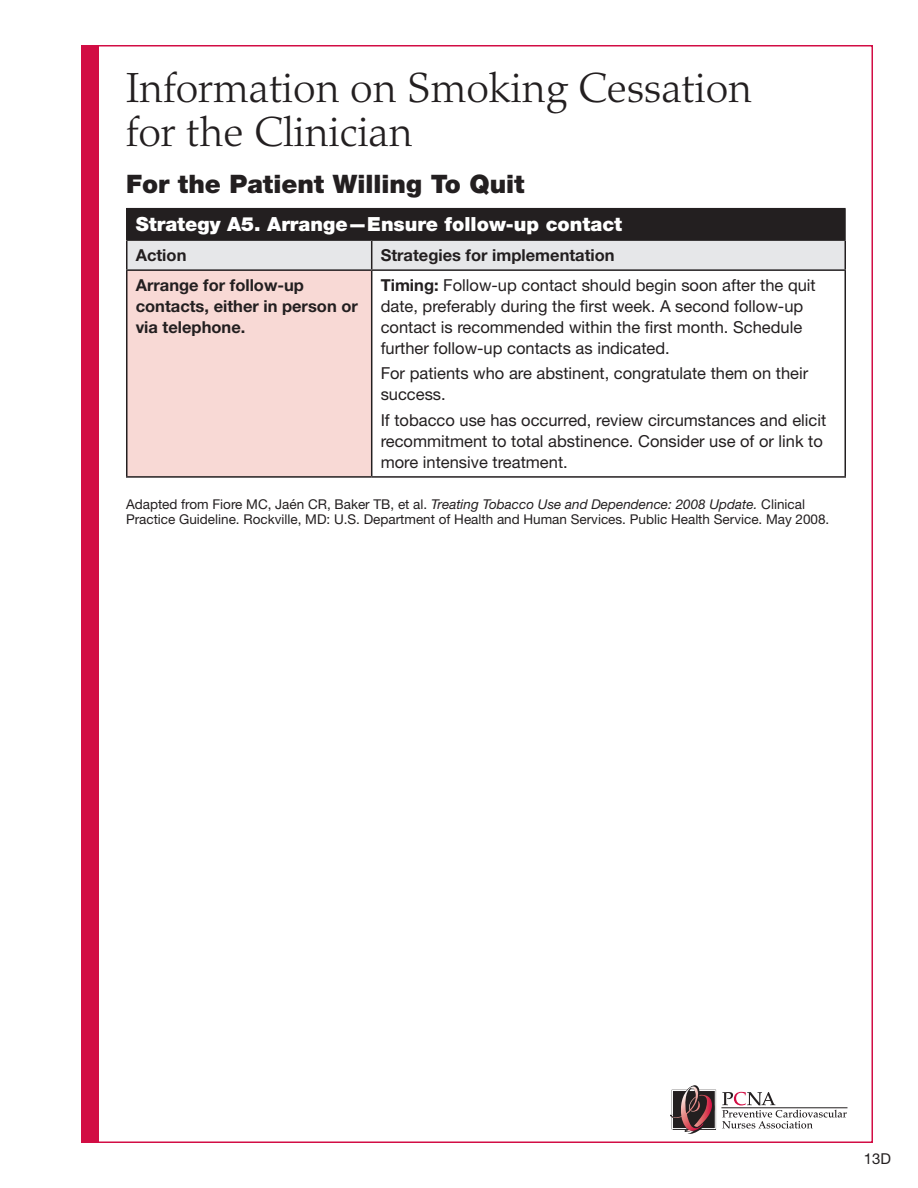
<style>
.page{position:relative;width:918px;height:1188px;background:#fff}
.page>*{position:absolute;margin:0;border:0;box-sizing:border-box;transform-origin:0 0}
.t1{font:300 42px/43.5px "Palatino LT Std";color:#231f20}
.t2{font:900 25.5px "Helvetica Neue LT Std";color:#231f20}
.t3{font:900 19.5px "Helvetica Neue LT Std";color:#fff}
.t4{font:16.5px/21px "Helvetica Neue LT Std";color:#231f20}
.t5{font:700 16.5px/21px "Helvetica Neue LT Std";color:#231f20}
.t6{font:15px "Helvetica Neue LT Std";color:#231f20}
.t7{font:13.5px/15px "Helvetica Neue LT Std";color:#231f20}
.s1{font-weight:700}
.s2{font-style:italic}
</style>
<div class="page">
<div style="left:81px;top:45px;width:18px;height:1098px;background:#d20d44"></div>
<div style="left:674px;top:1092px;width:42px;height:38px;background:#332f30"></div>
<svg style="left:714px;top:1090px;width:2px;height:39px"></svg>
<svg style="left:670px;top:1085px;width:44px;height:49px"></svg>
<svg style="left:722px;top:1092px;width:125px;height:37px"></svg>
<hr style="left:721px;top:1108px;width:126px;height:1px;background:#231f20">
<div style="left:127px;top:208px;width:718px;height:32px;background:#231f20"></div>
<div style="left:127px;top:270px;width:245px;height:207px;background:#f8d9d5"></div>
<hr style="left:126px;top:241px;width:2px;height:28px;background:#231f20">
<div style="left:127px;top:241px;width:717px;height:28px;background:#e6e7e9"></div>
<hr style="left:844px;top:241px;width:2px;height:28px;background:#231f20">
<hr style="left:126px;top:269px;width:246px;height:2px;background:#231f20">
<hr style="left:126px;top:271px;width:2px;height:205px;background:#231f20">
<hr style="left:372px;top:269px;width:474px;height:2px;background:#231f20">
<hr style="left:371px;top:271px;width:1px;height:205px;background:#231f20">
<hr style="left:844px;top:271px;width:2px;height:205px;background:#231f20">
<hr style="left:126px;top:476px;width:246px;height:2px;background:#231f20">
<hr style="left:372px;top:476px;width:474px;height:2px;background:#231f20">
<hr style="left:845px;top:209px;width:1px;height:31px;background:#231f20">
<hr style="left:126px;top:208px;width:246px;height:1px;background:#231f20">
<hr style="left:126px;top:209px;width:1px;height:31px;background:#231f20">
<hr style="left:372px;top:208px;width:474px;height:1px;background:#231f20">
<hr style="left:126px;top:240px;width:246px;height:1px;background:#231f20">
<hr style="left:372px;top:240px;width:474px;height:1px;background:#231f20">
<h1 class="t1" style="left:126px;top:67px;width:628px">Information on Smoking Cessation for the Clinician</h1>
<h2 class="t2" style="left:126px;top:169px;width:400px">For the Patient Willing To Quit</h2>
<p class="t3" style="left:136px;top:213px;width:488px">Strategy A5. Arrange—Ensure follow-up contact</p>
<p class="t5" style="left:136px;top:244px;width:52px">Action</p>
<p class="t5" style="left:381px;top:244px;width:235px">Strategies for implementation</p>
<p class="t5" style="left:136px;top:274px;width:224px">Arrange for follow-up contacts, either in person or via telephone.</p>
<p class="t4" style="left:381px;top:274px;width:437px"><span class="s1">Timing:</span> Follow-up contact should begin soon after the quit date, preferably during the first week. A second follow-up contact is recommended within the first month. Schedule further follow-up contacts as indicated.</p>
<p class="t4" style="left:381px;top:363px;width:429px">For patients who are abstinent, congratulate them on their success.</p>
<p class="t4" style="left:381px;top:409px;width:447px">If tobacco use has occurred, review circumstances and elicit recommitment to total abstinence. Consider use of or link to more intensive treatment.</p>
<p class="t7" style="left:126px;top:497px;width:705px">Adapted from Fiore MC, Jaén CR, Baker TB, et al. <span class="s2">Treating Tobacco Use and Dependence: 2008 Update.</span> Clinical<br>Practice Guideline. Rockville, MD: U.S. Department of Health and Human Services. Public Health Service. May 2008.</p>
<p class="t6" style="left:864px;top:1150px;width:29px">13D</p>
</div>
